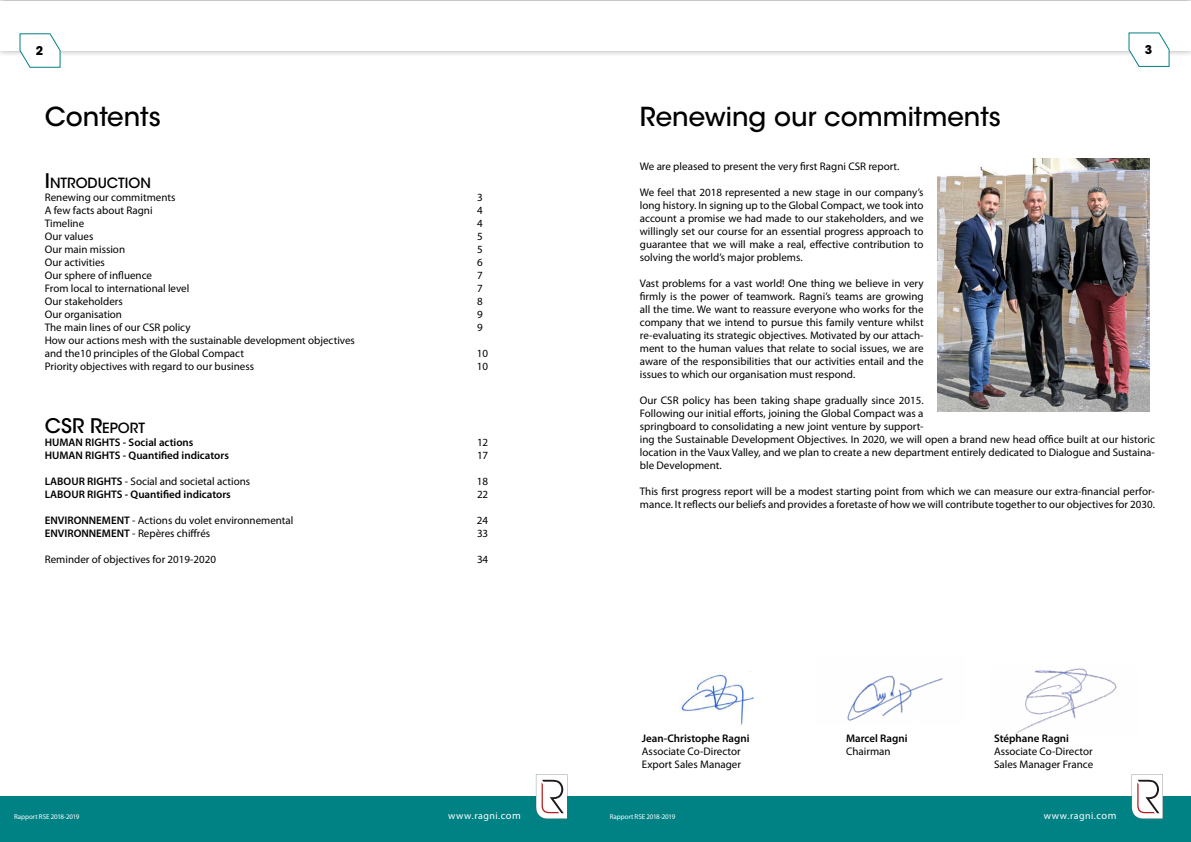
<style>
.page{position:relative;width:1191px;height:842px;background:#fff}
.page>*{position:absolute;margin:0;border:0;box-sizing:border-box;transform-origin:0 0}
.t1{font:500 26px "ITC Avant Garde Std";color:#000}
.t2{font:500 14px "ITC Avant Garde Std";color:#000}
.t3{font:700 12px "ITC Avant Garde Std";color:#000}
.t4{font:11px/13px "Myriad Pro";color:#000}
.t5{font:600 11px "Myriad Pro";color:#000}
.t6{font:9.9px "Myriad Pro";letter-spacing:.05em;color:#fff}
.t7{font:7px "Myriad Pro";letter-spacing:-.01em;color:#fff}
.s1{font-size:20px}
.s2{font-weight:600}
.s3{font-size:10.4px}
</style>
<div class="page">
<div style="left:0;top:797px;width:1191px;height:45px;background:#008184"></div>
<svg style="left:536px;top:774px;width:31px;height:45px"></svg>
<svg style="left:1131px;top:774px;width:32px;height:45px"></svg>
<div style="left:0;top:0;width:1191px;height:58px;background:#000;opacity:.4"></div>
<div style="left:0;top:1px;width:1191px;height:49px;background:#fff"></div>
<svg style="left:19px;top:33px;width:42px;height:35px"></svg>
<svg style="left:1128px;top:32px;width:41px;height:35px"></svg>
<img style="left:937px;top:159px;width:212px;height:252px">
<img style="left:1015px;top:668px;width:102px;height:66px">
<img style="left:679px;top:672px;width:75px;height:56px">
<img style="left:847px;top:675px;width:96px;height:46px">
<p class="t3" style="left:36px;top:43px;width:9px">2</p>
<p class="t3" style="left:1144px;top:42px;width:9px">3</p>
<h1 class="t1" style="left:45px;top:100px;width:118px">Contents</h1>
<p class="t2" style="left:45px;top:174px;width:108px"><span class="s1">I</span>NTRODUCTION</p>
<p class="t4" style="left:45px;top:191px;width:132px">Renewing our commitments</p>
<p class="t4" style="left:477px;top:191px;width:7px">3</p>
<p class="t4" style="left:45px;top:204px;width:109px">A few facts about Ragni</p>
<p class="t4" style="left:477px;top:204px;width:7px">4</p>
<p class="t4" style="left:45px;top:217px;width:41px">Timeline</p>
<p class="t4" style="left:477px;top:217px;width:7px">4</p>
<p class="t4" style="left:45px;top:230px;width:50px">Our values</p>
<p class="t4" style="left:477px;top:230px;width:7px">5</p>
<p class="t4" style="left:45px;top:243px;width:82px">Our main mission</p>
<p class="t4" style="left:477px;top:243px;width:7px">5</p>
<p class="t4" style="left:45px;top:256px;width:62px">Our activities</p>
<p class="t4" style="left:477px;top:256px;width:7px">6</p>
<p class="t4" style="left:45px;top:269px;width:109px">Our sphere of influence</p>
<p class="t4" style="left:477px;top:269px;width:7px">7</p>
<p class="t4" style="left:45px;top:282px;width:146px">From local to international level</p>
<p class="t4" style="left:477px;top:282px;width:7px">7</p>
<p class="t4" style="left:45px;top:295px;width:79px">Our stakeholders</p>
<p class="t4" style="left:477px;top:295px;width:7px">8</p>
<p class="t4" style="left:45px;top:308px;width:79px">Our organisation</p>
<p class="t4" style="left:477px;top:308px;width:7px">9</p>
<p class="t4" style="left:45px;top:321px;width:147px">The main lines of our CSR policy</p>
<p class="t4" style="left:477px;top:321px;width:7px">9</p>
<p class="t4" style="left:45px;top:334px;width:312px">How our actions mesh with the sustainable development objectives and the10 principles of the Global Compact</p>
<p class="t4" style="left:477px;top:347px;width:13px">10</p>
<p class="t4" style="left:45px;top:360px;width:211px">Priority objectives with regard to our business</p>
<p class="t4" style="left:477px;top:360px;width:13px">10</p>
<p class="t2" style="left:45px;top:419px;width:102px"><span class="s1">CSR R</span>EPORT</p>
<p class="t5" style="left:45px;top:435px;width:150px">HUMAN RIGHTS - Social actions</p>
<p class="t4" style="left:477px;top:436px;width:13px">12</p>
<p class="t5" style="left:45px;top:448px;width:186px">HUMAN RIGHTS - Quantified indicators</p>
<p class="t4" style="left:477px;top:449px;width:13px">17</p>
<p class="t4" style="left:45px;top:475px;width:207px"><span class="s2">LABOUR RIGHTS</span> - Social and societal actions</p>
<p class="t4" style="left:477px;top:475px;width:13px">18</p>
<p class="t5" style="left:45px;top:487px;width:188px">LABOUR RIGHTS - Quantified indicators</p>
<p class="t4" style="left:477px;top:488px;width:13px">22</p>
<p class="t4" style="left:45px;top:514px;width:250px"><span class="s2">ENVIRONNEMENT</span> - Actions du volet environnemental</p>
<p class="t4" style="left:477px;top:514px;width:13px">24</p>
<p class="t4" style="left:45px;top:527px;width:167px"><span class="s2">ENVIRONNEMENT</span> - Repères chiffrés</p>
<p class="t4" style="left:477px;top:527px;width:13px">33</p>
<p class="t4" style="left:45px;top:553px;width:173px">Reminder of objectives for 2019-2020</p>
<p class="t4" style="left:477px;top:553px;width:13px">34</p>
<h1 class="t1" style="left:640px;top:100px;width:362px">Renewing our commitments</h1>
<p class="t4" style="left:640px;top:159px;width:261px">We are pleased to present the very first Ragni CSR report.</p>
<p class="t4" style="left:640px;top:185px;width:285px;text-align:justify">We feel that 2018 represented a new stage in our company’s long history. In signing up to the Global Compact, we took into account a promise we had made to our stakeholders, and we willingly set our course for an essential progress approach to guarantee that we will make a real, effective contribution to solving the world’s major problems.</p>
<p class="t4" style="left:640px;top:276px;width:285px;text-align:justify">Vast problems for a vast world! One thing we believe in very firmly is the power of teamwork. Ragni’s teams are growing all the time. We want to reassure everyone who works for the company that we intend to pursue this family venture whilst re-evaluating its strategic objectives. Motivated by our attach&shy;ment to the human values that relate to social issues, we are aware of the responsibilities that our activities entail and the issues to which our organisation must respond.</p>
<p class="t4" style="left:640px;top:393px;width:516px">Our CSR policy has been taking shape gradually since 2015.<br>Following our initial efforts, joining the Global Compact was a<br>springboard to consolidating a new joint venture by support-<br>ing the Sustainable Development Objectives. In 2020, we will open a brand new head office built at our historic location in the Vaux Valley, and we plan to create a new department entirely dedicated to Dialogue and Sustaina&shy;ble Development.</p>
<p class="t4" style="left:640px;top:484px;width:516px">This first progress report will be a modest starting point from which we can measure our extra-financial perfor&shy;mance. It reflects our beliefs and provides a foretaste of how we will contribute together to our objectives for 2030.</p>
<p class="t5" style="left:642px;top:732px;width:109px">Jean-Christophe Ragni</p>
<p class="t4" style="left:642px;top:745px;width:101px">Associate Co-Director<br>Export Sales Manager</p>
<p class="t5" style="left:846px;top:732px;width:63px">Marcel Ragni</p>
<p class="t4" style="left:846px;top:745px;width:46px">Chairman</p>
<p class="t5" style="left:994px;top:732px;width:77px">Stéphane Ragni</p>
<p class="t4" style="left:994px;top:745px;width:101px">Associate Co-Director<br>Sales Manager France</p>
<p class="t7" style="left:14px;top:812px;width:67px">Rapport RSE 2018-2019</p>
<p class="t6" style="left:448px;top:809px;width:74px">www.ragni.<span class="s3">com</span></p>
<p class="t7" style="left:610px;top:812px;width:67px">Rapport RSE 2018-2019</p>
<p class="t6" style="left:1043px;top:809px;width:74px">www.ragni.<span class="s3">com</span></p>
</div>
